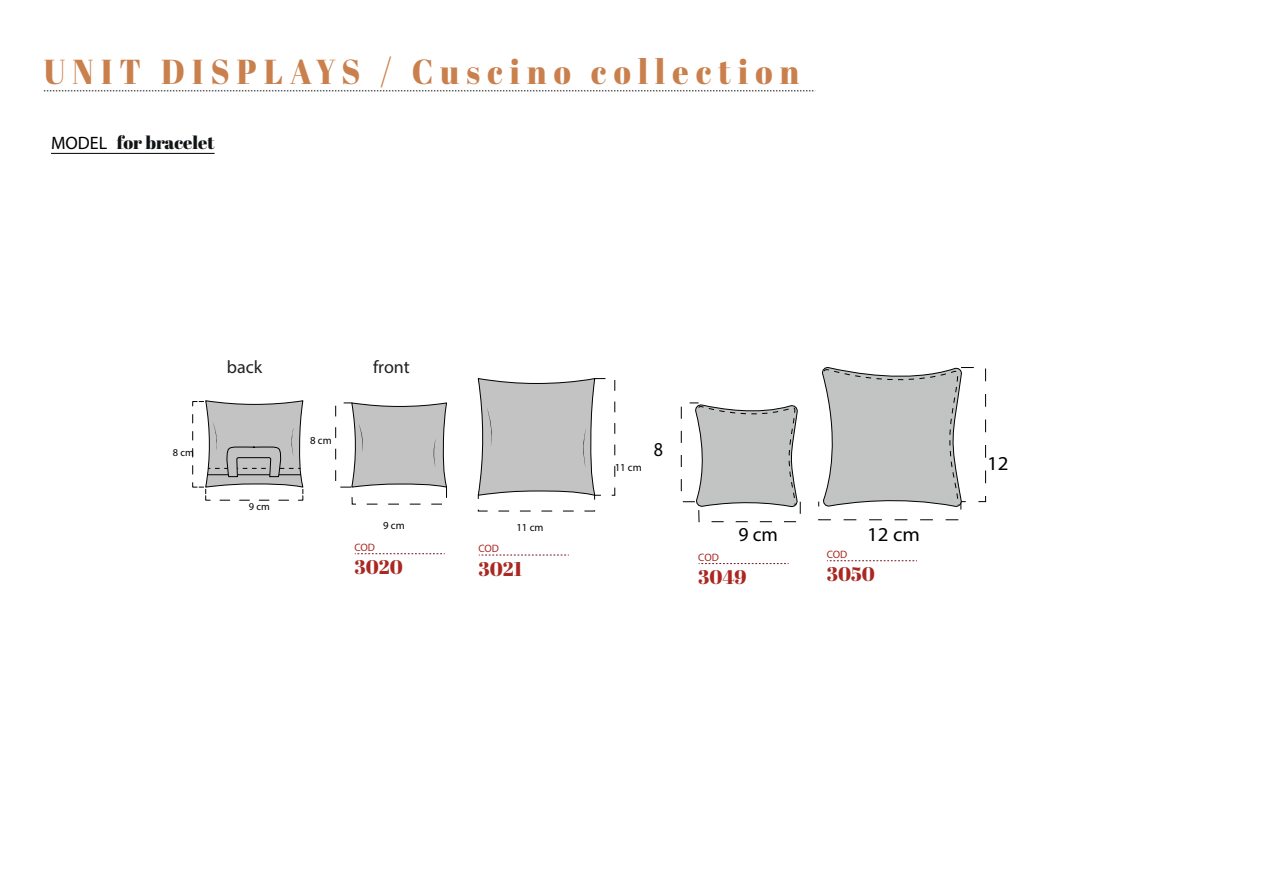
<style>
.page{position:relative;width:1263px;height:893px;background:#fff}
.page>*{position:absolute;margin:0;border:0;box-sizing:border-box;transform-origin:0 0}
.t1{font:34.65px "Abril Fatface";letter-spacing:.23em;color:#ca804d;scale:.91 1}
.t2{font:19.65px "Abril Fatface";color:#a92822}
.t3{font:19.65px "Myriad Pro";color:#000001;scale:1.06 1}
.t4{font:19.65px "Myriad Pro";color:#000001}
.t5{font:19.65px "Myriad Pro";color:#000001;scale:.91 1}
.t6{font:18px "Abril Fatface";color:#111416}
.t7{font:18px "Myriad Pro";color:#231f20}
.t8{font:10.8px "Myriad Pro";color:#000001}
.t9{font:10.8px "Myriad Pro";letter-spacing:-.01em;color:#a92822}
.t10{font:10.35px "Myriad Pro";color:#000001}
.s1{font-family:"Myriad Pro";color:#000001}
</style>
<div class="page">
<svg style="left:44px;top:91px;width:770px;height:1px"></svg>
<hr style="left:51px;top:153px;width:164px;height:1px;background:#000001">
<svg style="left:335px;top:402px;width:112px;height:103px"></svg>
<svg style="left:478px;top:378px;width:137px;height:133px"></svg>
<svg style="left:355px;top:553px;width:90px;height:1px"></svg>
<svg style="left:479px;top:555px;width:90px;height:1px"></svg>
<svg style="left:827px;top:560px;width:90px;height:1px"></svg>
<svg style="left:699px;top:563px;width:90px;height:1px"></svg>
<svg style="left:818px;top:367px;width:168px;height:153px"></svg>
<svg style="left:681px;top:402px;width:120px;height:120px"></svg>
<svg style="left:192px;top:400px;width:112px;height:101px"></svg>
<p class="t1" style="left:44px;top:48px;width:832px">UNIT DISPLAYS / Cuscino collection</p>
<p class="t6" style="left:51px;top:130px;width:165px"><span class="s1">MODEL</span> for bracelet</p>
<p class="t10" style="left:173px;top:446px;width:22px">8 cm</p>
<p class="t7" style="left:227px;top:356px;width:37px">back</p>
<p class="t7" style="left:373px;top:356px;width:38px">front</p>
<p class="t10" style="left:249px;top:501px;width:22px">9 cm</p>
<p class="t8" style="left:310px;top:434px;width:23px">8 cm</p>
<p class="t8" style="left:383px;top:519px;width:23px">9 cm</p>
<p class="t9" style="left:354px;top:540px;width:22px">COD</p>
<p class="t2" style="left:354px;top:554px;width:50px">3020</p>
<p class="t8" style="left:516px;top:521px;width:29px">11 cm</p>
<p class="t9" style="left:478px;top:542px;width:22px">COD</p>
<p class="t2" style="left:478px;top:555px;width:45px">3021</p>
<p class="t8" style="left:615px;top:461px;width:29px">11 cm</p>
<p class="t5" style="left:654px;top:438px;width:12px">8</p>
<p class="t4" style="left:738px;top:522px;width:41px">9 cm</p>
<p class="t9" style="left:698px;top:550px;width:22px">COD</p>
<p class="t2" style="left:698px;top:563px;width:50px">3049</p>
<p class="t3" style="left:867px;top:522px;width:51px">12 cm</p>
<p class="t9" style="left:827px;top:547px;width:22px">COD</p>
<p class="t2" style="left:827px;top:561px;width:50px">3050</p>
<p class="t3" style="left:987px;top:451px;width:22px">12</p>
</div>
